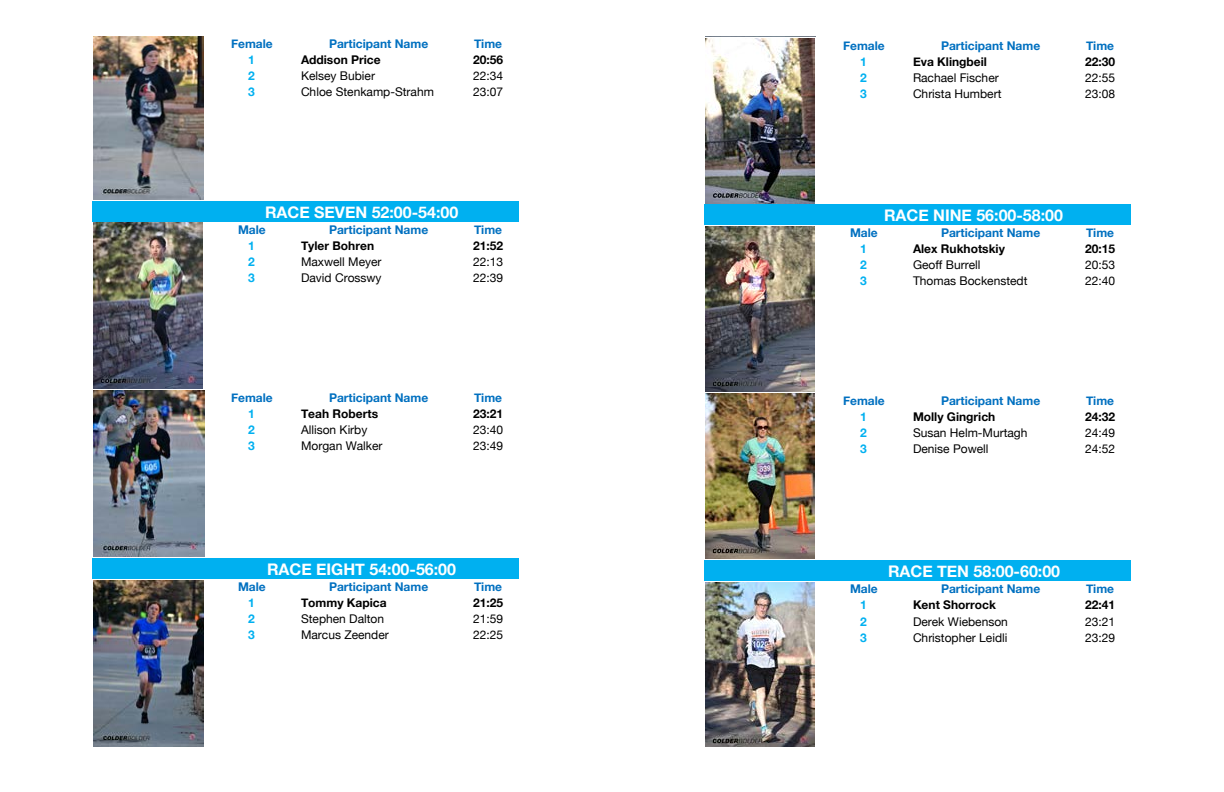
<style>
.page{position:relative;width:1224px;height:792px;background:#fff}
.page>*{position:absolute;margin:0;border:0;box-sizing:border-box;transform-origin:0 0}
.t1{font:700 16px "Helvetica Neue";color:#fff}
.t2{font:12px "Helvetica Neue";color:#000}
.t3{font:700 12px "Helvetica Neue";color:#0070c0}
.t4{font:700 12px "Helvetica Neue";color:#000}
.t5{font:700 12px "Helvetica Neue";color:#00b0f0}
</style>
<div class="page">
<div style="left:92px;top:201px;width:113px;height:21px;background:#00b0f0"></div>
<div style="left:204px;top:201px;width:315px;height:21px;background:#00b0f0"></div>
<div style="left:92px;top:558px;width:113px;height:21px;background:#00b0f0"></div>
<div style="left:204px;top:558px;width:315px;height:21px;background:#00b0f0"></div>
<img style="left:94px;top:36px;width:109px;height:164px">
<img style="left:93px;top:223px;width:110px;height:165px">
<img style="left:93px;top:390px;width:111px;height:167px">
<img style="left:93px;top:580px;width:111px;height:167px">
<div style="left:704px;top:204px;width:113px;height:21px;background:#00b0f0"></div>
<div style="left:816px;top:204px;width:315px;height:21px;background:#00b0f0"></div>
<div style="left:704px;top:560px;width:113px;height:21px;background:#00b0f0"></div>
<div style="left:816px;top:560px;width:315px;height:21px;background:#00b0f0"></div>
<img style="left:705px;top:36px;width:111px;height:167px">
<img style="left:705px;top:226px;width:110px;height:165px">
<img style="left:705px;top:393px;width:110px;height:166px">
<img style="left:705px;top:582px;width:110px;height:164px">
<p class="t3" style="left:231px;top:34px;width:43px">Female</p>
<p class="t3" style="left:329px;top:34px;width:101px">Participant Name</p>
<p class="t3" style="left:474px;top:34px;width:30px">Time</p>
<p class="t5" style="left:248px;top:50px;width:8px">1</p>
<p class="t4" style="left:301px;top:50px;width:81px">Addison Price</p>
<p class="t4" style="left:473px;top:50px;width:32px">20:56</p>
<p class="t5" style="left:248px;top:66px;width:8px">2</p>
<p class="t2" style="left:301px;top:67px;width:76px">Kelsey Bubier</p>
<p class="t2" style="left:473px;top:67px;width:32px">22:34</p>
<p class="t5" style="left:248px;top:82px;width:8px">3</p>
<p class="t2" style="left:301px;top:83px;width:134px">Chloe Stenkamp-Strahm</p>
<p class="t2" style="left:473px;top:83px;width:32px">23:07</p>
<h1 class="t1" style="left:265px;top:200px;width:195px">RACE SEVEN 52:00-54:00</h1>
<p class="t3" style="left:238px;top:220px;width:29px">Male</p>
<p class="t3" style="left:329px;top:220px;width:101px">Participant Name</p>
<p class="t3" style="left:474px;top:220px;width:30px">Time</p>
<p class="t5" style="left:248px;top:236px;width:8px">1</p>
<p class="t4" style="left:301px;top:236px;width:75px">Tyler Bohren</p>
<p class="t4" style="left:473px;top:236px;width:32px">21:52</p>
<p class="t5" style="left:248px;top:252px;width:8px">2</p>
<p class="t2" style="left:301px;top:253px;width:82px">Maxwell Meyer</p>
<p class="t2" style="left:473px;top:253px;width:32px">22:13</p>
<p class="t5" style="left:248px;top:268px;width:8px">3</p>
<p class="t2" style="left:301px;top:269px;width:82px">David Crosswy</p>
<p class="t2" style="left:473px;top:269px;width:32px">22:39</p>
<p class="t3" style="left:231px;top:388px;width:43px">Female</p>
<p class="t3" style="left:329px;top:388px;width:101px">Participant Name</p>
<p class="t3" style="left:474px;top:388px;width:30px">Time</p>
<p class="t5" style="left:248px;top:404px;width:8px">1</p>
<p class="t4" style="left:301px;top:404px;width:79px">Teah Roberts</p>
<p class="t4" style="left:473px;top:404px;width:32px">23:21</p>
<p class="t5" style="left:248px;top:420px;width:8px">2</p>
<p class="t2" style="left:301px;top:421px;width:68px">Allison Kirby</p>
<p class="t2" style="left:473px;top:421px;width:32px">23:40</p>
<p class="t5" style="left:248px;top:436px;width:8px">3</p>
<p class="t2" style="left:301px;top:437px;width:83px">Morgan Walker</p>
<p class="t2" style="left:473px;top:437px;width:32px">23:49</p>
<h1 class="t1" style="left:267px;top:557px;width:191px">RACE EIGHT 54:00-56:00</h1>
<p class="t3" style="left:238px;top:577px;width:29px">Male</p>
<p class="t3" style="left:329px;top:577px;width:101px">Participant Name</p>
<p class="t3" style="left:474px;top:577px;width:30px">Time</p>
<p class="t5" style="left:248px;top:593px;width:8px">1</p>
<p class="t4" style="left:301px;top:593px;width:87px">Tommy Kapica</p>
<p class="t4" style="left:473px;top:593px;width:32px">21:25</p>
<p class="t5" style="left:248px;top:609px;width:8px">2</p>
<p class="t2" style="left:301px;top:610px;width:85px">Stephen Dalton</p>
<p class="t2" style="left:473px;top:610px;width:32px">21:59</p>
<p class="t5" style="left:248px;top:625px;width:8px">3</p>
<p class="t2" style="left:301px;top:626px;width:89px">Marcus Zeender</p>
<p class="t2" style="left:473px;top:626px;width:32px">22:25</p>
<p class="t3" style="left:843px;top:37px;width:43px">Female</p>
<p class="t3" style="left:941px;top:37px;width:101px">Participant Name</p>
<p class="t3" style="left:1086px;top:37px;width:30px">Time</p>
<p class="t5" style="left:860px;top:53px;width:8px">1</p>
<p class="t4" style="left:913px;top:53px;width:75px">Eva Klingbeil</p>
<p class="t4" style="left:1085px;top:53px;width:32px">22:30</p>
<p class="t5" style="left:860px;top:69px;width:8px">2</p>
<p class="t2" style="left:913px;top:69px;width:87px">Rachael Fischer</p>
<p class="t2" style="left:1085px;top:69px;width:32px">22:55</p>
<p class="t5" style="left:860px;top:85px;width:8px">3</p>
<p class="t2" style="left:913px;top:85px;width:90px">Christa Humbert</p>
<p class="t2" style="left:1085px;top:85px;width:32px">23:08</p>
<h1 class="t1" style="left:884px;top:203px;width:181px">RACE NINE 56:00-58:00</h1>
<p class="t3" style="left:850px;top:224px;width:29px">Male</p>
<p class="t3" style="left:941px;top:224px;width:101px">Participant Name</p>
<p class="t3" style="left:1086px;top:224px;width:30px">Time</p>
<p class="t5" style="left:860px;top:240px;width:8px">1</p>
<p class="t4" style="left:913px;top:240px;width:93px">Alex Rukhotskiy</p>
<p class="t4" style="left:1085px;top:240px;width:32px">20:15</p>
<p class="t5" style="left:860px;top:256px;width:8px">2</p>
<p class="t2" style="left:913px;top:256px;width:69px">Geoff Burrell</p>
<p class="t2" style="left:1085px;top:256px;width:32px">20:53</p>
<p class="t5" style="left:860px;top:272px;width:8px">3</p>
<p class="t2" style="left:913px;top:272px;width:116px">Thomas Bockenstedt</p>
<p class="t2" style="left:1085px;top:272px;width:32px">22:40</p>
<p class="t3" style="left:843px;top:392px;width:43px">Female</p>
<p class="t3" style="left:941px;top:392px;width:101px">Participant Name</p>
<p class="t3" style="left:1086px;top:392px;width:30px">Time</p>
<p class="t5" style="left:860px;top:408px;width:8px">1</p>
<p class="t4" style="left:913px;top:408px;width:84px">Molly Gingrich</p>
<p class="t4" style="left:1085px;top:408px;width:32px">24:32</p>
<p class="t5" style="left:860px;top:424px;width:8px">2</p>
<p class="t2" style="left:913px;top:424px;width:116px">Susan Helm-Murtagh</p>
<p class="t2" style="left:1085px;top:424px;width:32px">24:49</p>
<p class="t5" style="left:860px;top:440px;width:8px">3</p>
<p class="t2" style="left:913px;top:440px;width:77px">Denise Powell</p>
<p class="t2" style="left:1085px;top:440px;width:32px">24:52</p>
<h1 class="t1" style="left:888px;top:559px;width:174px">RACE TEN 58:00-60:00</h1>
<p class="t3" style="left:850px;top:580px;width:29px">Male</p>
<p class="t3" style="left:941px;top:580px;width:101px">Participant Name</p>
<p class="t3" style="left:1086px;top:580px;width:30px">Time</p>
<p class="t5" style="left:860px;top:596px;width:8px">1</p>
<p class="t4" style="left:913px;top:596px;width:84px">Kent Shorrock</p>
<p class="t4" style="left:1085px;top:596px;width:32px">22:41</p>
<p class="t5" style="left:860px;top:613px;width:8px">2</p>
<p class="t2" style="left:913px;top:613px;width:96px">Derek Wiebenson</p>
<p class="t2" style="left:1085px;top:613px;width:32px">23:21</p>
<p class="t5" style="left:860px;top:629px;width:8px">3</p>
<p class="t2" style="left:913px;top:629px;width:96px">Christopher Leidli</p>
<p class="t2" style="left:1085px;top:629px;width:32px">23:29</p>
</div>
